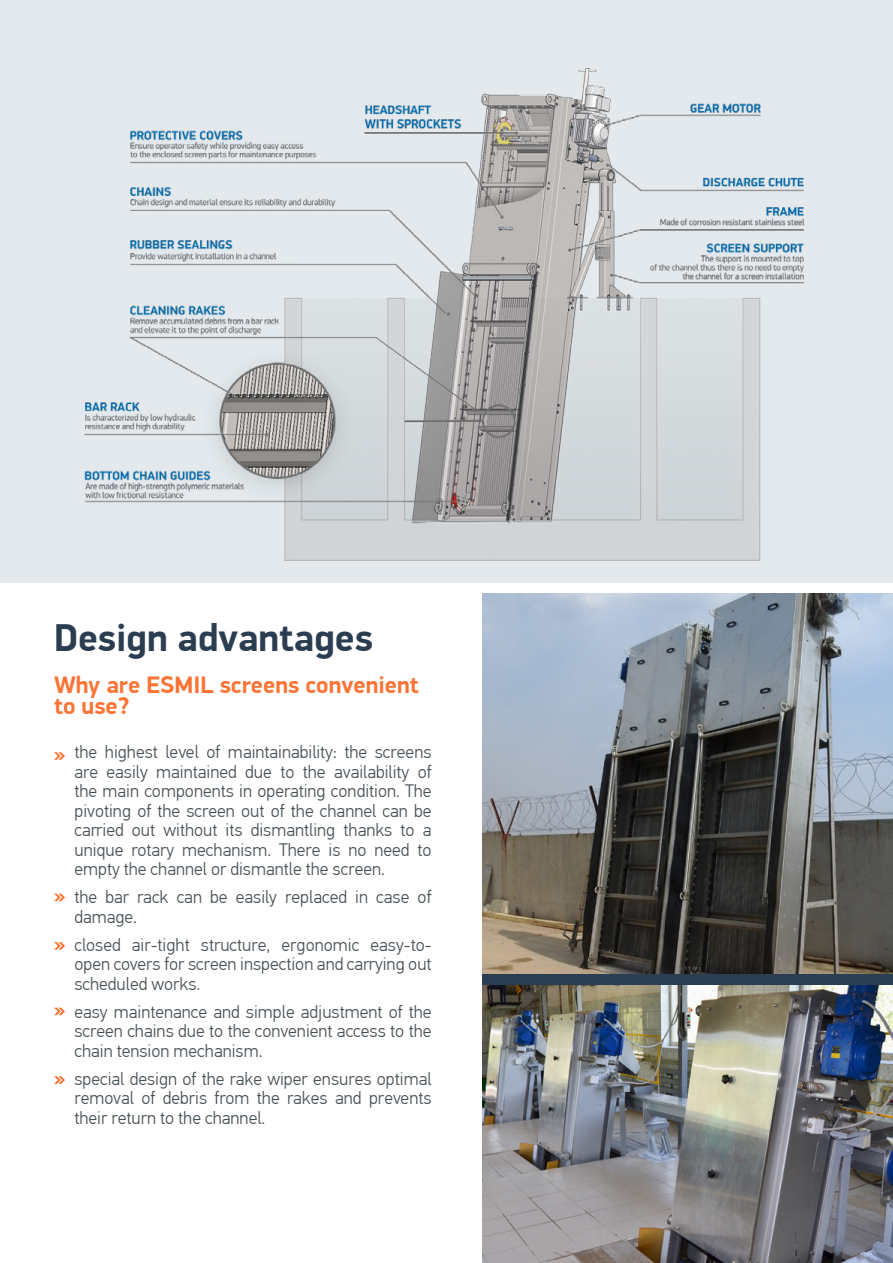
<style>
.page{position:relative;width:893px;height:1263px;background:#fff}
.page>*{position:absolute;margin:0;border:0;box-sizing:border-box;transform-origin:0 0}
.t1{font:700 39px "PF Din Display Pro";color:#2b3d50}
.t2{font:700 24px/21px "PF Din Display Pro";color:#fc7435}
.t3{font:300 18px/19.5px "PF Din Text Pro";color:#485156;text-align:justify}
</style>
<div class="page">
<div style="left:0;top:0;width:893px;height:583px;background:#e3e9ec"></div>
<svg style="left:54px;top:752px;width:11px;height:8px"></svg>
<svg style="left:54px;top:894px;width:11px;height:7px"></svg>
<svg style="left:54px;top:942px;width:11px;height:8px"></svg>
<svg style="left:54px;top:1008px;width:11px;height:7px"></svg>
<svg style="left:54px;top:1076px;width:11px;height:8px"></svg>
<img style="left:483px;top:593px;width:410px;height:380px">
<img style="left:483px;top:985px;width:410px;height:278px">
<img style="left:84px;top:68px;width:721px;height:493px">
<h1 class="t1" style="left:54px;top:614px;width:320px">Design advantages</h1>
<h2 class="t2" style="left:54px;top:674px;width:366px">Why are ESMIL screens convenient to use?</h2>
<p class="t3" style="left:74px;top:742px;width:359px">the highest level of maintainability: the screens are easily maintained due to the availability of the main components in operating condition. The pivoting of the screen out of the channel can be carried out without its dismantling thanks to a unique rotary mechanism. There is no need to empty the channel or dismantle the screen.</p>
<p class="t3" style="left:74px;top:887px;width:359px">the bar rack can be easily replaced in case of damage.</p>
<p class="t3" style="left:74px;top:935px;width:359px">closed air-tight structure, ergonomic easy-to&shy;open covers for screen inspection and carrying out scheduled works.</p>
<p class="t3" style="left:74px;top:1002px;width:359px">easy maintenance and simple adjustment of the screen chains due to the convenient access to the chain tension mechanism.</p>
<p class="t3" style="left:74px;top:1069px;width:359px">special design of the rake wiper ensures optimal removal of debris from the rakes and prevents their return to the channel.</p>
</div>
